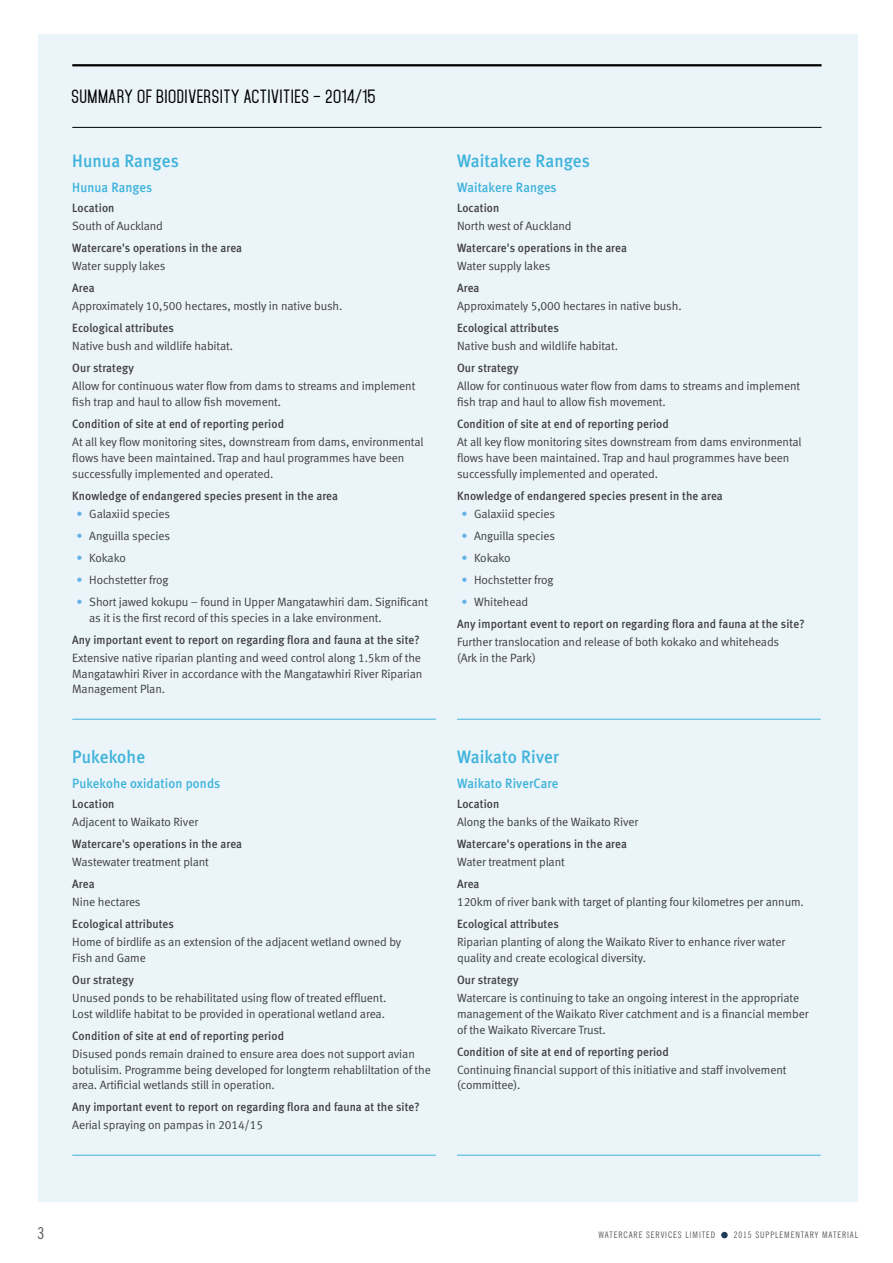
<style>
.page{position:relative;width:893px;height:1263px;background:#fff}
.page>*{position:absolute;margin:0;border:0;box-sizing:border-box;transform-origin:0 0}
.t1{font:18px "Meta Medium LF";letter-spacing:.005em;color:#3fb3db;scale:.95 1}
.t2{font:600 16.5px "Mohave";letter-spacing:.03em;color:#000}
.t3{font:condensed 16.5px "News Gothic BT";color:#58595b}
.t4{font:13.5px "Meta Medium LF";letter-spacing:.01em;color:#3fb3db;scale:.95 1}
.t5{font:12px/15.8px "Meta Normal LF";letter-spacing:-.01em;color:#414042}
.t6{font:12px "Meta Medium LF";letter-spacing:.01em;color:#414042;scale:.95 1}
.t7{font:condensed 9px "News Gothic BT";letter-spacing:.1em;color:#58595b}
.s1{color:#63b2e7}
</style>
<div class="page">
<div style="left:39px;top:34px;width:819px;height:1168px;background:#eaf4f9"></div>
<div style="left:721px;top:1232px;width:7px;height:6px;background:#203d58;border-radius:50%"></div>
<hr style="left:72px;top:719px;width:364px;height:1px;background:#3fb3db">
<hr style="left:72px;top:1155px;width:364px;height:1px;background:#3fb3db">
<hr style="left:457px;top:719px;width:364px;height:1px;background:#3fb3db">
<hr style="left:457px;top:1155px;width:364px;height:1px;background:#3fb3db">
<hr style="left:72px;top:64px;width:749px;height:2px;background:#000">
<hr style="left:72px;top:127px;width:749px;height:1px;background:#000">
<h2 class="t2" style="left:71px;top:87px;width:306px">SUMMARY OF BIODIVERSITY ACTIVITIES – 2O14/15</h2>
<h1 class="t1" style="left:72px;top:151px;width:114px">Hunua Ranges</h1>
<p class="t4" style="left:72px;top:180px;width:86px">Hunua Ranges</p>
<p class="t6" style="left:72px;top:201px;width:46px">Location</p>
<p class="t5" style="left:72px;top:218px;width:92px">South of Auckland</p>
<p class="t6" style="left:72px;top:241px;width:180px">Watercare's operations in the area</p>
<p class="t5" style="left:72px;top:258px;width:95px">Water supply lakes</p>
<p class="t6" style="left:72px;top:281px;width:25px">Area</p>
<p class="t5" style="left:72px;top:298px;width:272px">Approximately 10,500 hectares, mostly in native bush.</p>
<p class="t6" style="left:72px;top:321px;width:109px">Ecological attributes</p>
<p class="t5" style="left:72px;top:338px;width:162px">Native bush and wildlife habitat.</p>
<p class="t6" style="left:72px;top:361px;width:66px">Our strategy</p>
<p class="t5" style="left:72px;top:378px;width:345px">Allow for continuous water flow from dams to streams and implement fish trap and haul to allow fish movement.</p>
<p class="t6" style="left:72px;top:417px;width:224px">Condition of site at end of reporting period</p>
<p class="t5" style="left:72px;top:434px;width:353px">At all key flow monitoring sites, downstream from dams, environmental flows have been maintained. Trap and haul programmes have been successfully implemented and operated.</p>
<p class="t6" style="left:72px;top:488px;width:281px">Knowledge of endangered species present in the area</p>
<p class="t5" style="left:77px;top:505px;width:95px"><span class="s1">•</span> Galaxiid species</p>
<p class="t5" style="left:77px;top:527px;width:95px"><span class="s1">•</span> Anguilla species</p>
<p class="t5" style="left:77px;top:550px;width:51px"><span class="s1">•</span> Kokako</p>
<p class="t5" style="left:77px;top:572px;width:94px"><span class="s1">•</span> Hochstetter frog</p>
<p class="t5" style="left:89px;top:594px;width:340px;text-indent:-13px"><span class="s1">•</span> Short jawed kokupu – found in Upper Mangatawhiri dam. Significant as it is the first record of this species in a lake environment.</p>
<p class="t6" style="left:72px;top:633px;width:367px">Any important event to report on regarding flora and fauna at the site?</p>
<p class="t5" style="left:72px;top:650px;width:352px;text-align:justify">Extensive native riparian planting and weed control along 1.5km of the Mangatawhiri River in accordance with the Mangatawhiri River Riparian Management Plan.</p>
<h1 class="t1" style="left:72px;top:746px;width:78px">Pukekohe</h1>
<p class="t4" style="left:72px;top:776px;width:157px">Pukekohe oxidation ponds</p>
<p class="t6" style="left:72px;top:797px;width:46px">Location</p>
<p class="t5" style="left:72px;top:814px;width:127px">Adjacent to Waikato River</p>
<p class="t6" style="left:72px;top:837px;width:180px">Watercare's operations in the area</p>
<p class="t5" style="left:72px;top:854px;width:138px">Wastewater treatment plant</p>
<p class="t6" style="left:72px;top:877px;width:25px">Area</p>
<p class="t5" style="left:72px;top:894px;width:70px">Nine hectares</p>
<p class="t6" style="left:72px;top:917px;width:109px">Ecological attributes</p>
<p class="t5" style="left:72px;top:934px;width:330px">Home of birdlife as an extension of the adjacent wetland owned by<br>Fish and Game</p>
<p class="t6" style="left:72px;top:973px;width:66px">Our strategy</p>
<p class="t5" style="left:72px;top:990px;width:315px">Unused ponds to be rehabilitated using flow of treated effluent.<br>Lost wildlife habitat to be provided in operational wetland area.</p>
<p class="t6" style="left:72px;top:1029px;width:224px">Condition of site at end of reporting period</p>
<p class="t5" style="left:72px;top:1045px;width:360px">Disused ponds remain drained to ensure area does not support avian botulisim. Programme being developed for longterm rehabliltation of the area. Artificial wetlands still in operation.</p>
<p class="t6" style="left:72px;top:1100px;width:367px">Any important event to report on regarding flora and fauna at the site?</p>
<p class="t5" style="left:72px;top:1117px;width:192px">Aerial spraying on pampas in 2014/15</p>
<h1 class="t1" style="left:457px;top:151px;width:141px">Waitakere Ranges</h1>
<p class="t4" style="left:457px;top:180px;width:106px">Waitakere Ranges</p>
<p class="t6" style="left:457px;top:201px;width:46px">Location</p>
<p class="t5" style="left:457px;top:218px;width:116px">North west of Auckland</p>
<p class="t6" style="left:457px;top:241px;width:180px">Watercare's operations in the area</p>
<p class="t5" style="left:457px;top:258px;width:95px">Water supply lakes</p>
<p class="t6" style="left:457px;top:281px;width:25px">Area</p>
<p class="t5" style="left:457px;top:298px;width:226px">Approximately 5,000 hectares in native bush.</p>
<p class="t6" style="left:457px;top:321px;width:109px">Ecological attributes</p>
<p class="t5" style="left:457px;top:338px;width:162px">Native bush and wildlife habitat.</p>
<p class="t6" style="left:457px;top:361px;width:66px">Our strategy</p>
<p class="t5" style="left:457px;top:378px;width:345px">Allow for continuous water flow from dams to streams and implement fish trap and haul to allow fish movement.</p>
<p class="t6" style="left:457px;top:417px;width:224px">Condition of site at end of reporting period</p>
<p class="t5" style="left:457px;top:434px;width:346px">At all key flow monitoring sites downstream from dams environmental flows have been maintained. Trap and haul programmes have been successfully implemented and operated.</p>
<p class="t6" style="left:457px;top:488px;width:281px">Knowledge of endangered species present in the area</p>
<p class="t5" style="left:461px;top:505px;width:95px"><span class="s1">•</span> Galaxiid species</p>
<p class="t5" style="left:461px;top:527px;width:95px"><span class="s1">•</span> Anguilla species</p>
<p class="t5" style="left:461px;top:550px;width:51px"><span class="s1">•</span> Kokako</p>
<p class="t5" style="left:461px;top:572px;width:94px"><span class="s1">•</span> Hochstetter frog</p>
<p class="t5" style="left:461px;top:594px;width:68px"><span class="s1">•</span> Whitehead</p>
<p class="t6" style="left:457px;top:617px;width:367px">Any important event to report on regarding flora and fauna at the site?</p>
<p class="t5" style="left:457px;top:634px;width:324px">Further translocation and release of both kokako and whiteheads (Ark in the Park)</p>
<h1 class="t1" style="left:457px;top:746px;width:109px">Waikato River</h1>
<p class="t4" style="left:457px;top:776px;width:108px">Waikato RiverCare</p>
<p class="t6" style="left:457px;top:797px;width:46px">Location</p>
<p class="t5" style="left:457px;top:814px;width:183px">Along the banks of the Waikato River</p>
<p class="t6" style="left:457px;top:837px;width:180px">Watercare's operations in the area</p>
<p class="t5" style="left:457px;top:854px;width:109px">Water treatment plant</p>
<p class="t6" style="left:457px;top:877px;width:25px">Area</p>
<p class="t5" style="left:457px;top:894px;width:348px">120km of river bank with target of planting four kilometres per annum.</p>
<p class="t6" style="left:457px;top:917px;width:109px">Ecological attributes</p>
<p class="t5" style="left:457px;top:934px;width:330px">Riparian planting of along the Waikato River to enhance river water quality and create ecological diversity.</p>
<p class="t6" style="left:457px;top:973px;width:66px">Our strategy</p>
<p class="t5" style="left:457px;top:990px;width:353px">Watercare is continuing to take an ongoing interest in the appropriate management of the Waikato River catchment and is a financial member of the Waikato Rivercare Trust.</p>
<p class="t6" style="left:457px;top:1044px;width:224px">Condition of site at end of reporting period</p>
<p class="t5" style="left:457px;top:1061px;width:331px">Continuing financial support of this initiative and staff involvement (committee).</p>
<h2 class="t3" style="left:37px;top:1223px;width:9px">3</h2>
<p class="t7" style="left:599px;top:1229px;width:118px">WATERCARE SERVICES LIMITED</p>
<p class="t7" style="left:734px;top:1229px;width:126px">2015 SUPPLEMENTARY MATERIAL</p>
</div>
